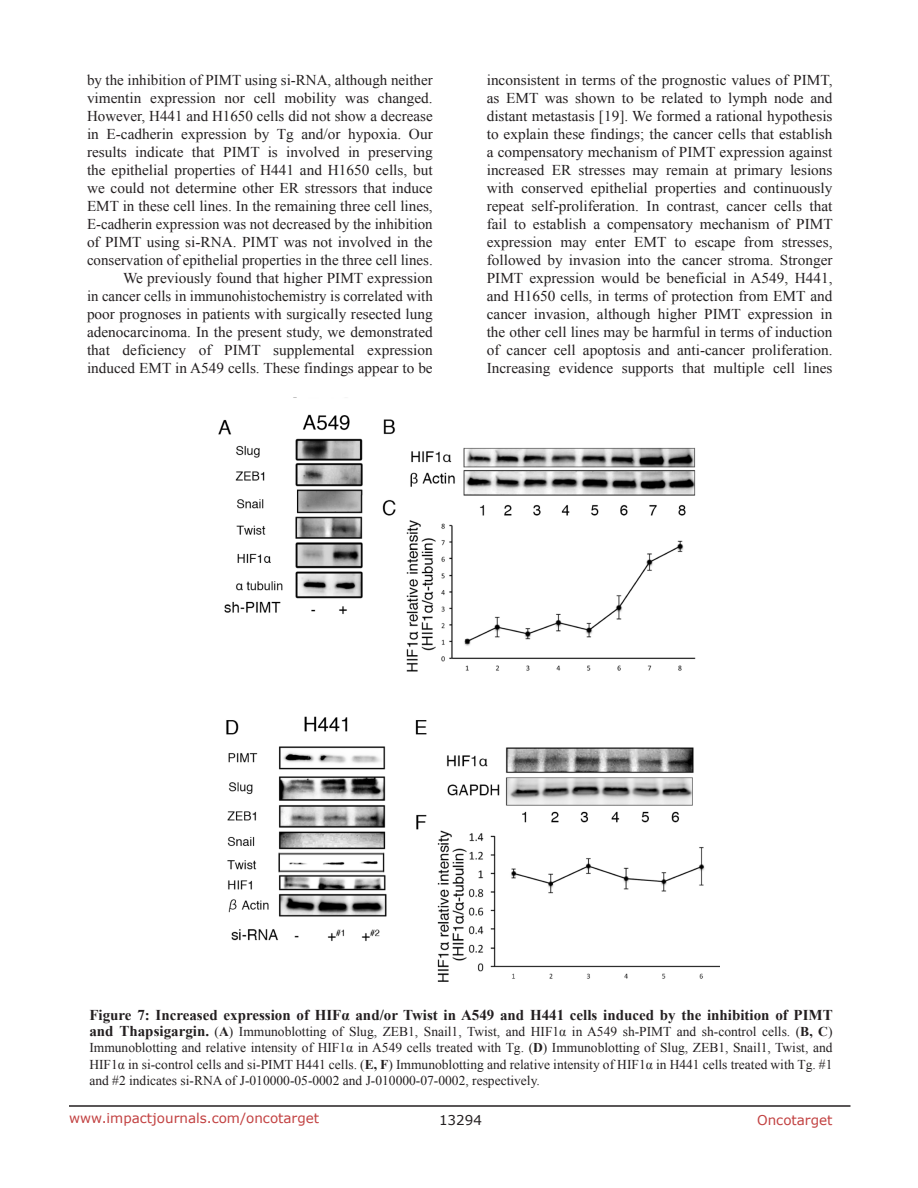
<style>
.page{position:relative;width:918px;height:1188px;background:#fff}
.page>*{position:absolute;margin:0;border:0;box-sizing:border-box;transform-origin:0 0}
.BodyText{font:15px/18px "Times New Roman";color:#231f20;text-align:justify}
.Figuretrx{font:700 15px "Times New Roman";color:#231f20}
.Figuretrx-2{font:13.5px/16.2px "Times New Roman";color:#231f20;text-align:justify}
.t1{font:13.5px "Verdana";color:#c24141}
.t2{font:13.5px "Verdana";color:#231f20}
.s1{font-weight:700;font-size:15px}
.s2{font-weight:700}
</style>
<div class="page">
<hr style="left:69px;top:1105px;width:781px;height:2px;background:#231f20">
<img style="left:219px;top:414px;width:501px;height:567px">
<p class="BodyText" style="left:87px;top:71px;width:347px">by the inhibition of PIMT using si-RNA, although neither vimentin expression nor cell mobility was changed.<br>However, H441 and H1650 cells did not show a decrease in E-cadherin expression by Tg and/or hypoxia. Our results indicate that PIMT is involved in preserving the epithelial properties of H441 and H1650 cells, but we could not determine other ER stressors that induce EMT in these cell lines. In the remaining three cell lines, E-cadherin expression was not decreased by the inhibition of PIMT using si-RNA. PIMT was not involved in the conservation of epithelial properties in the three cell lines.</p>
<p class="BodyText" style="left:87px;top:269px;width:347px;text-indent:36px">We previously found that higher PIMT expression in cancer cells in immunohistochemistry is correlated with poor prognoses in patients with surgically resected lung adenocarcinoma. In the present study, we demonstrated that deficiency of PIMT supplemental expression induced EMT in A549 cells. These findings appear to be</p>
<p class="BodyText" style="left:487px;top:71px;width:348px">inconsistent in terms of the prognostic values of PIMT, as EMT was shown to be related to lymph node and distant metastasis [19]. We formed a rational hypothesis to explain these findings; the cancer cells that establish a compensatory mechanism of PIMT expression against increased ER stresses may remain at primary lesions with conserved epithelial properties and continuously repeat self-proliferation. In contrast, cancer cells that fail to establish a compensatory mechanism of PIMT expression may enter EMT to escape from stresses, followed by invasion into the cancer stroma. Stronger PIMT expression would be beneficial in A549, H441, and H1650 cells, in terms of protection from EMT and cancer invasion, although higher PIMT expression in the other cell lines may be harmful in terms of induction of cancer cell apoptosis and anti-cancer proliferation.<br>Increasing evidence supports that multiple cell lines</p>
<p class="Figuretrx" style="left:89px;top:1005px;width:745px">Figure 7: Increased expression of HIFα and/or Twist in A549 and H441 cells induced by the inhibition of PIMT</p>
<p class="Figuretrx-2" style="left:89px;top:1023px;width:745px"><span class="s1">and Thapsigargin.</span> (<span class="s2">A</span>) Immunoblotting of Slug, ZEB1, Snail1, Twist, and HIF1α in A549 sh-PIMT and sh-control cells. (<span class="s2">B, C</span>)<br>Immunoblotting and relative intensity of HIF1α in A549 cells treated with Tg. (<span class="s2">D</span>) Immunoblotting of Slug, ZEB1, Snail1, Twist, and HIF1α in si-control cells and si-PIMT H441 cells. (<span class="s2">E, F</span>) Immunoblotting and relative intensity of HIF1α in H441 cells treated with Tg. #1 and #2 indicates si-RNA of J-010000-05-0002 and J-010000-07-0002, respectively.</p>
<p class="t1" style="left:69px;top:1109px;width:252px">www.impactjournals.com/oncotarget</p>
<p class="t2" style="left:439px;top:1111px;width:44px">13294</p>
<p class="t1" style="left:757px;top:1111px;width:77px">Oncotarget</p>
</div>
